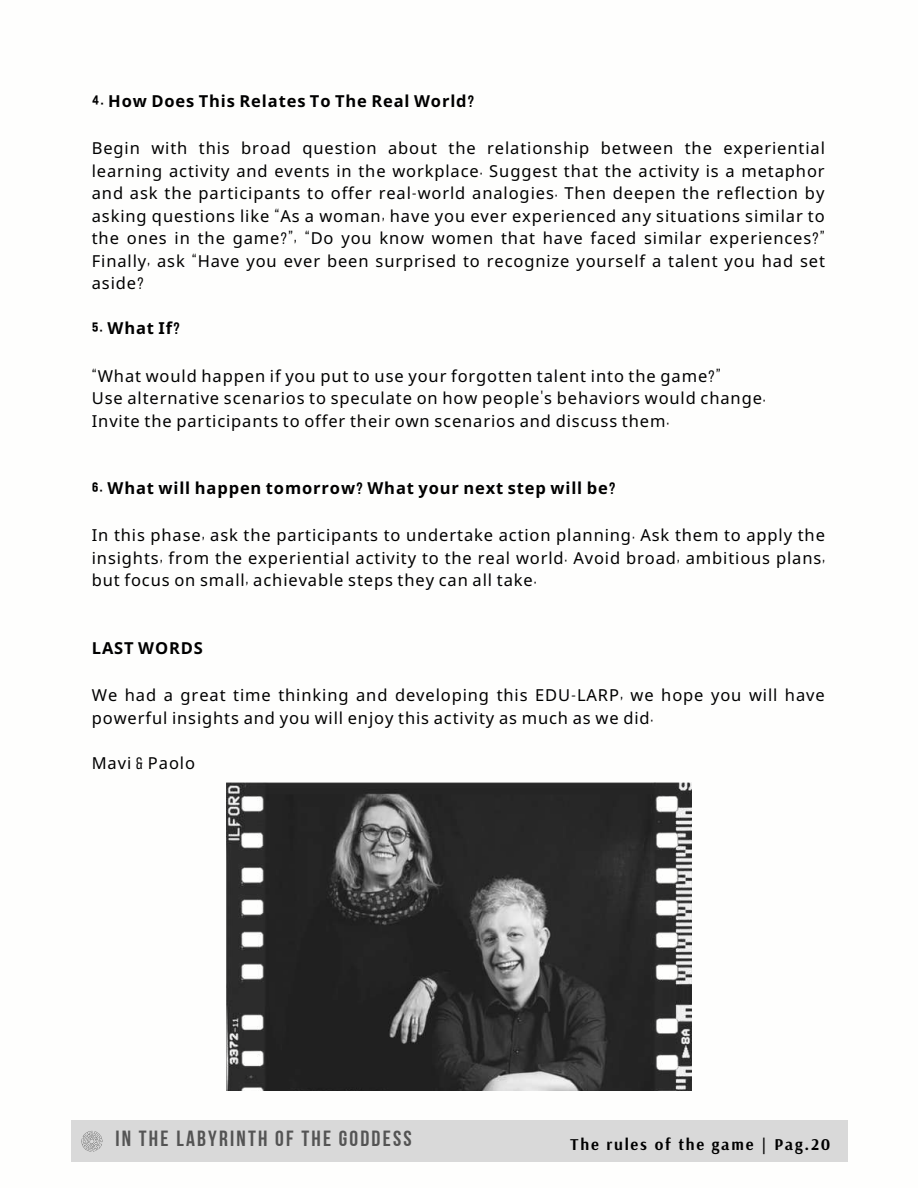
<style>
.page{position:relative;width:918px;height:1188px;background:#fff}
.page>*{position:absolute;margin:0;border:0;box-sizing:border-box;transform-origin:0 0}
.t1{font:21.9px "Bebas Neue Cyrillic";letter-spacing:.1em;color:#545454}
.t2{font:16.5px/22.5px "Noto Sans";letter-spacing:.055em;color:#000;text-align:justify}
.t3{font:700 16.5px "Noto Sans";letter-spacing:.055em;color:#000}
.t4{font:700 16.5px "Arsenal";letter-spacing:.105em;color:#000}
.s1{font-family:"TS Bebas AR"}
</style>
<div class="page">
<img style="left:227px;top:783px;width:464px;height:308px">
<div style="left:71px;top:1120px;width:776px;height:42px;background:#d9d9d9"></div>
<svg style="left:81px;top:1131px;width:22px;height:21px"></svg>
<p class="t3" style="left:92px;top:89px;width:384px"><span class="s1">4.</span> How Does This Relates To The Real World<span class="s1">?</span></p>
<p class="t2" style="left:92px;top:137px;width:735px">Begin with this broad question about the relationship between the experiential learning activity and events in the workplace<span class="s1">.</span> Suggest that the activity is a metaphor and ask the participants to offer real<span class="s1">-</span>world analogies<span class="s1">.</span> Then deepen the reflection by asking questions like <span class="s1">“</span>As a woman<span class="s1">,</span> have you ever experienced any situations similar to the ones in the game<span class="s1">?”, “</span>Do you know women that have faced similar experiences<span class="s1">?” </span>Finally<span class="s1">,</span> ask <span class="s1">“</span>Have you ever been surprised to recognize yourself a talent you had set aside<span class="s1">?</span></p>
<p class="t3" style="left:92px;top:317px;width:90px"><span class="s1">5.</span> What If<span class="s1">?</span></p>
<p class="t2" style="left:92px;top:364px;width:675px;text-align:left"><span class="s1">“</span>What would happen if you put to use your forgotten talent into the game<span class="s1">?”<br></span>Use alternative scenarios to speculate on how people<span class="s1">'</span>s behaviors would change<span class="s1">.<br></span>Invite the participants to offer their own scenarios and discuss them<span class="s1">.</span></p>
<p class="t3" style="left:92px;top:476px;width:525px"><span class="s1">6.</span> What will happen tomorrow<span class="s1">?</span> What your next step will be<span class="s1">?</span></p>
<p class="t2" style="left:92px;top:524px;width:735px">In this phase<span class="s1">,</span> ask the participants to undertake action planning<span class="s1">.</span> Ask them to apply the insights<span class="s1">,</span> from the experiential activity to the real world<span class="s1">.</span> Avoid broad<span class="s1">,</span> ambitious plans<span class="s1">, </span>but focus on small<span class="s1">,</span> achievable steps they can all take<span class="s1">.</span></p>
<p class="t3" style="left:92px;top:636px;width:113px">LAST WORDS</p>
<p class="t2" style="left:92px;top:683px;width:734px">We had a great time thinking and developing this EDU<span class="s1">-</span>LARP<span class="s1">,</span> we hope you will have powerful insights and you will enjoy this activity as much as we did<span class="s1">.</span></p>
<p class="t2" style="left:92px;top:751px;width:105px">Mavi <span class="s1">&amp;</span> Paolo</p>
<h1 class="t1" style="left:115px;top:1130px;width:298px">IN THE LAByRiNTH OF THE GODDESS</h1>
<p class="t4" style="left:570px;top:1133px;width:261px">The rules of the game | Pag.20</p>
</div>
